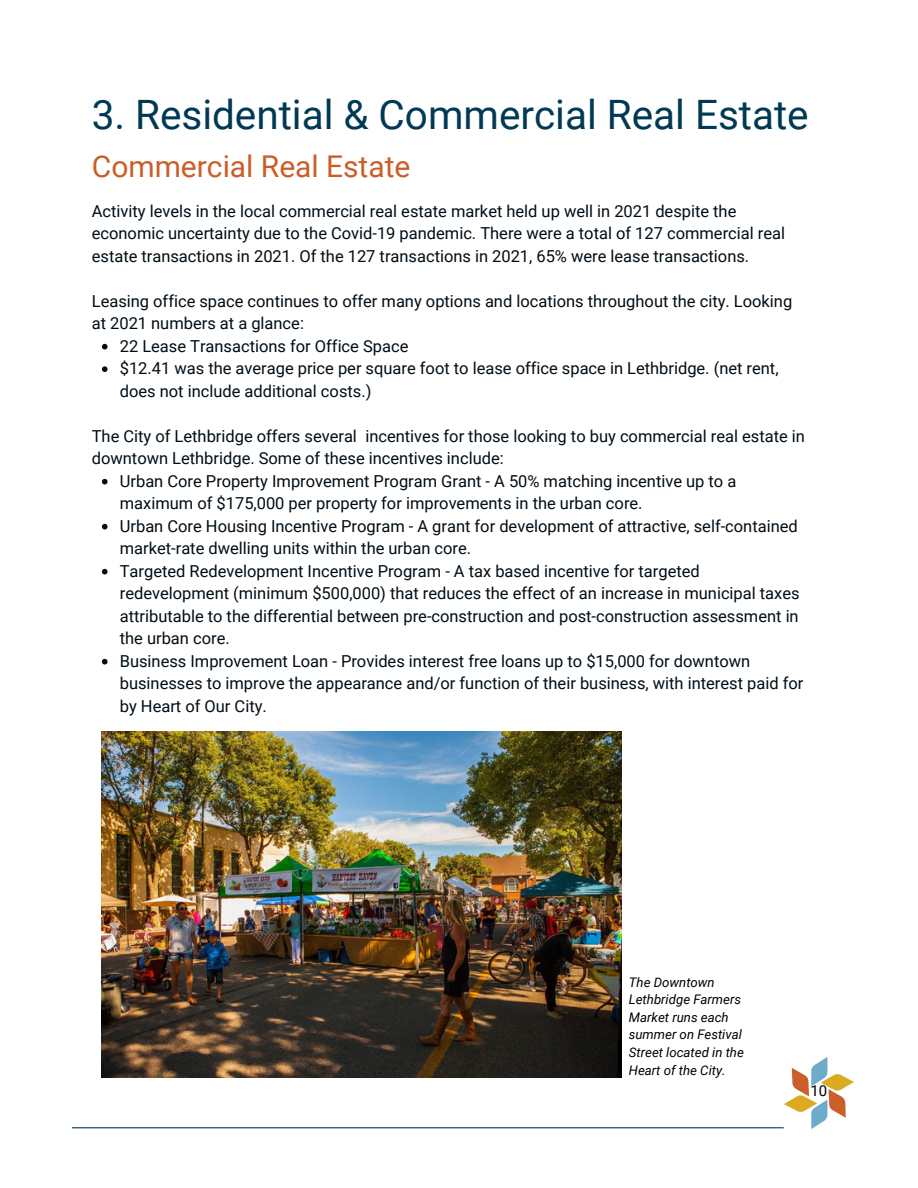
<style>
.page{position:relative;width:918px;height:1188px;background:#fff}
.page>*{position:absolute;margin:0;border:0;box-sizing:border-box;transform-origin:0 0}
.t1{font:40.5px "Roboto";color:#003955}
.t2{font:30px "Roboto";color:#cb5e27}
.t3{font:16.5px/22.5px "Roboto";color:#000d16}
.t4{font:15px "Roboto";color:#000}
.t5{font:italic 13.2px/17.5px "Roboto";color:#000}
</style>
<div class="page">
<hr style="left:72px;top:1127px;width:711px;height:1px;background:#003955">
<img style="left:784px;top:1057px;width:70px;height:71px">
<svg style="left:102px;top:344px;width:6px;height:5px"></svg>
<svg style="left:102px;top:366px;width:6px;height:6px"></svg>
<svg style="left:102px;top:479px;width:6px;height:5px"></svg>
<svg style="left:102px;top:524px;width:6px;height:5px"></svg>
<svg style="left:102px;top:569px;width:6px;height:5px"></svg>
<svg style="left:102px;top:659px;width:6px;height:5px"></svg>
<img style="left:102px;top:732px;width:520px;height:345px">
<p class="t1" style="left:92px;top:92px;width:718px">3. Residential &amp; Commercial Real Estate</p>
<p class="t2" style="left:92px;top:150px;width:320px">Commercial Real Estate</p>
<p class="t3" style="left:92px;top:200px;width:695px">Activity levels in the local commercial real estate market held up well in 2021 despite the economic uncertainty due to the Covid-19 pandemic. There were a total of 127 commercial real estate transactions in 2021. Of the 127 transactions in 2021, 65% were lease transactions.</p>
<p class="t3" style="left:92px;top:290px;width:702px">Leasing office space continues to offer many options and locations throughout the city. Looking at 2021 numbers at a glance:</p>
<p class="t3" style="left:120px;top:335px;width:290px">22 Lease Transactions for Office Space</p>
<p class="t3" style="left:120px;top:357px;width:660px">$12.41 was the average price per square foot to lease office space in Lethbridge. (net rent, does not include additional costs.)</p>
<p class="t3" style="left:92px;top:425px;width:715px">The City of Lethbridge offers several incentives for those looking to buy commercial real estate in downtown Lethbridge. Some of these incentives include:</p>
<p class="t3" style="left:120px;top:470px;width:618px">Urban Core Property Improvement Program Grant - A 50% matching incentive up to a maximum of $175,000 per property for improvements in the urban core.</p>
<p class="t3" style="left:120px;top:515px;width:679px">Urban Core Housing Incentive Program - A grant for development of attractive, self-contained market-rate dwelling units within the urban core.</p>
<p class="t3" style="left:120px;top:560px;width:681px">Targeted Redevelopment Incentive Program - A tax based incentive for targeted redevelopment (minimum $500,000) that reduces the effect of an increase in municipal taxes attributable to the differential between pre-construction and post-construction assessment in the urban core.</p>
<p class="t3" style="left:120px;top:650px;width:685px">Business Improvement Loan - Provides interest free loans up to $15,000 for downtown businesses to improve the appearance and/or function of their business, with interest paid for by Heart of Our City.</p>
<p class="t5" style="left:629px;top:973px;width:117px">The Downtown<br>Lethbridge Farmers<br>Market runs each summer on Festival<br>Street located in the<br>Heart of the City.</p>
<p class="t4" style="left:811px;top:1082px;width:18px">10</p>
</div>
